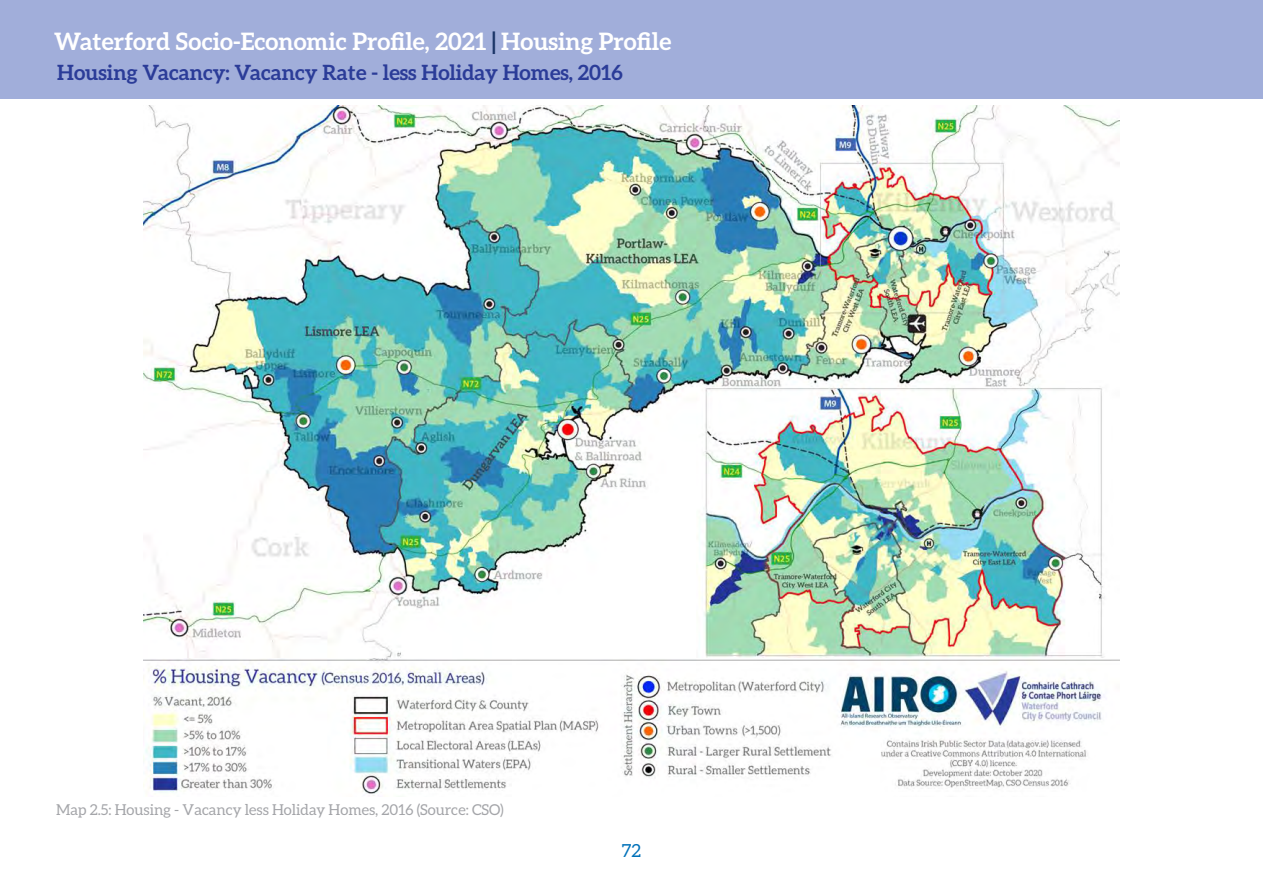
<style>
.page{position:relative;width:1263px;height:893px;background:#fff}
.page>*{position:absolute;margin:0;border:0;box-sizing:border-box;transform-origin:0 0}
.t1{font:700 24px "Aleo";color:#fff}
.t2{font:700 21px "Aleo";color:#2b3c98}
.t3{font:18px "Aleo";color:#0071b9}
.t4{font:15px "Aleo";color:#a4a5a9}
.s1{color:#1b3668}
</style>
<div class="page">
<div style="left:0;top:0;width:1263px;height:99px;background:#a1aeda"></div>
<img style="left:144px;top:105px;width:975px;height:691px">
<h1 class="t1" style="left:54px;top:27px;width:619px">Waterford Socio-Economic Profile, 2021 <span class="s1">|</span> Housing Profile</h1>
<p class="t2" style="left:57px;top:60px;width:567px">Housing Vacancy: Vacancy Rate - less Holiday Homes, 2016</p>
<p class="t4" style="left:56px;top:801px;width:449px">Map 2.5: Housing - Vacancy less Holiday Homes, 2016 (Source: CSO)</p>
<p class="t3" style="left:622px;top:841px;width:21px">72</p>
</div>
